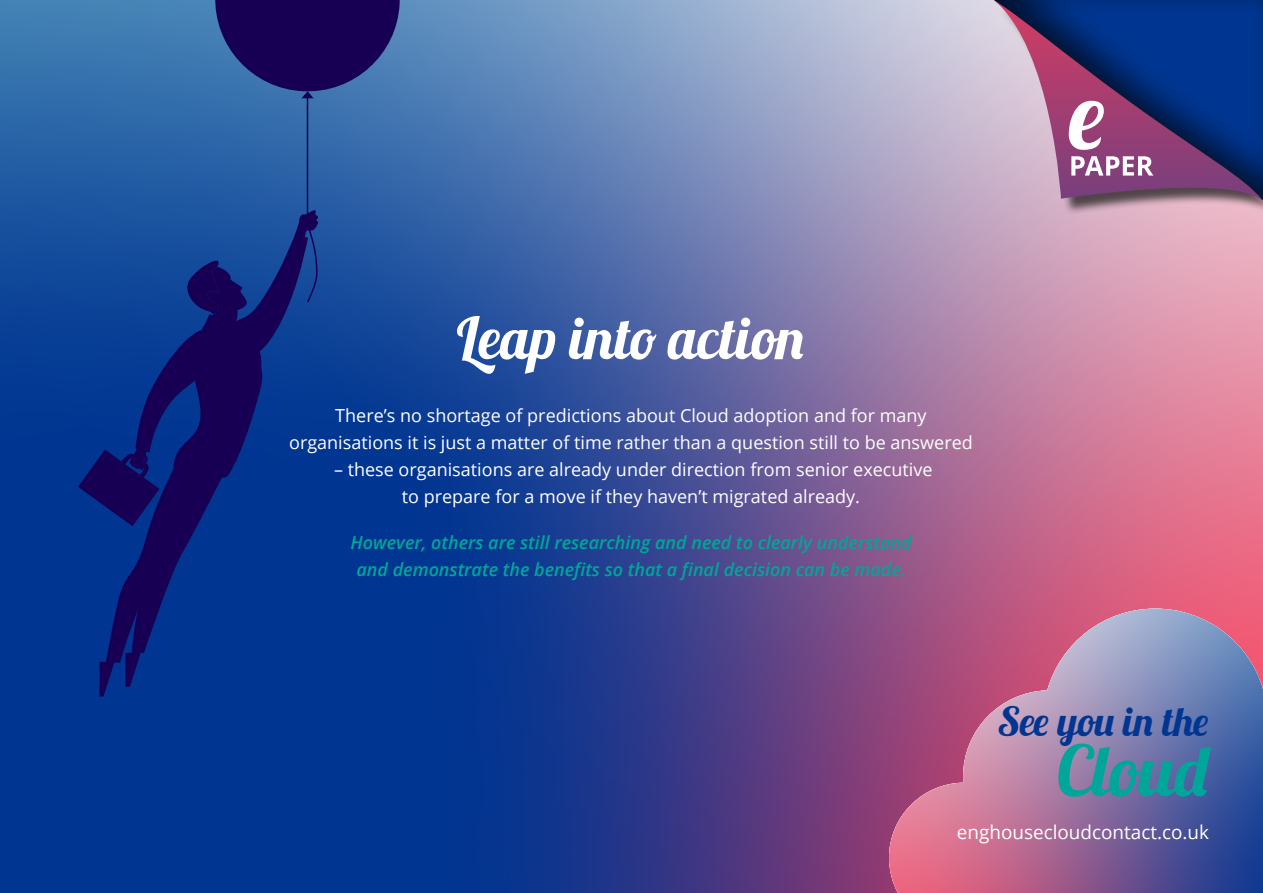
<style>
.page{position:relative;width:1263px;height:893px;background:#fff}
.page>*{position:absolute;margin:0;border:0;box-sizing:border-box;transform-origin:0 0}
.t1{font:70.35px "Lobster 1.3";letter-spacing:-.005em;color:#00a699}
.t2{font:58.5px "Lobster 1.3";letter-spacing:.01em;color:#fff}
.t3{font:40.2px "Lobster 1.3";color:#003691}
.t4{font:18.9px "Open Sans";color:#fff}
.t5{font:18px/27px "Open Sans";color:#fff;text-align:center}
.t6{font:italic 600 18px/27px "Open Sans";color:#00a699;text-align:center}
</style>
<div class="page">
<img style="left:0;top:0;width:1262px;height:893px">
<svg style="left:889px;top:609px;width:374px;height:284px;background:#966b9a"></svg>
<div style="left:981px;top:0;width:282px;height:203px;background:#231f20;opacity:.75"></div>
<div style="left:997px;top:4px;width:266px;height:212px;background:#231f20;opacity:.75"></div>
<svg style="left:994px;top:0;width:268px;height:200px;background:#514e89"></svg>
<svg style="left:1069px;top:101px;width:35px;height:49px"></svg>
<svg style="left:1071px;top:156px;width:82px;height:20px"></svg>
<svg style="left:78px;top:0;width:324px;height:696px;background:#143c8e"></svg>
<p class="t2" style="left:457px;top:301px;width:350px">Leap into action</p>
<p class="t5" style="left:289px;top:401px;width:685px">There’s no shortage of predictions about Cloud adoption and for many organisations it is just a matter of time rather than a question still to be answered</p>
<p class="t5" style="left:334px;top:455px;width:600px">– these organisations are already under direction from senior executive to prepare for a move if they haven’t migrated already.</p>
<p class="t6" style="left:350px;top:529px;width:563px">However, others are still researching and need to clearly understand and demonstrate the benefits so that a final decision can be made.</p>
<p class="t3" style="left:997px;top:696px;width:213px">See you in the</p>
<p class="t1" style="left:1057px;top:726px;width:153px">Cloud</p>
<p class="t4" style="left:957px;top:819px;width:254px">enghousecloudcontact.co.uk</p>
</div>
